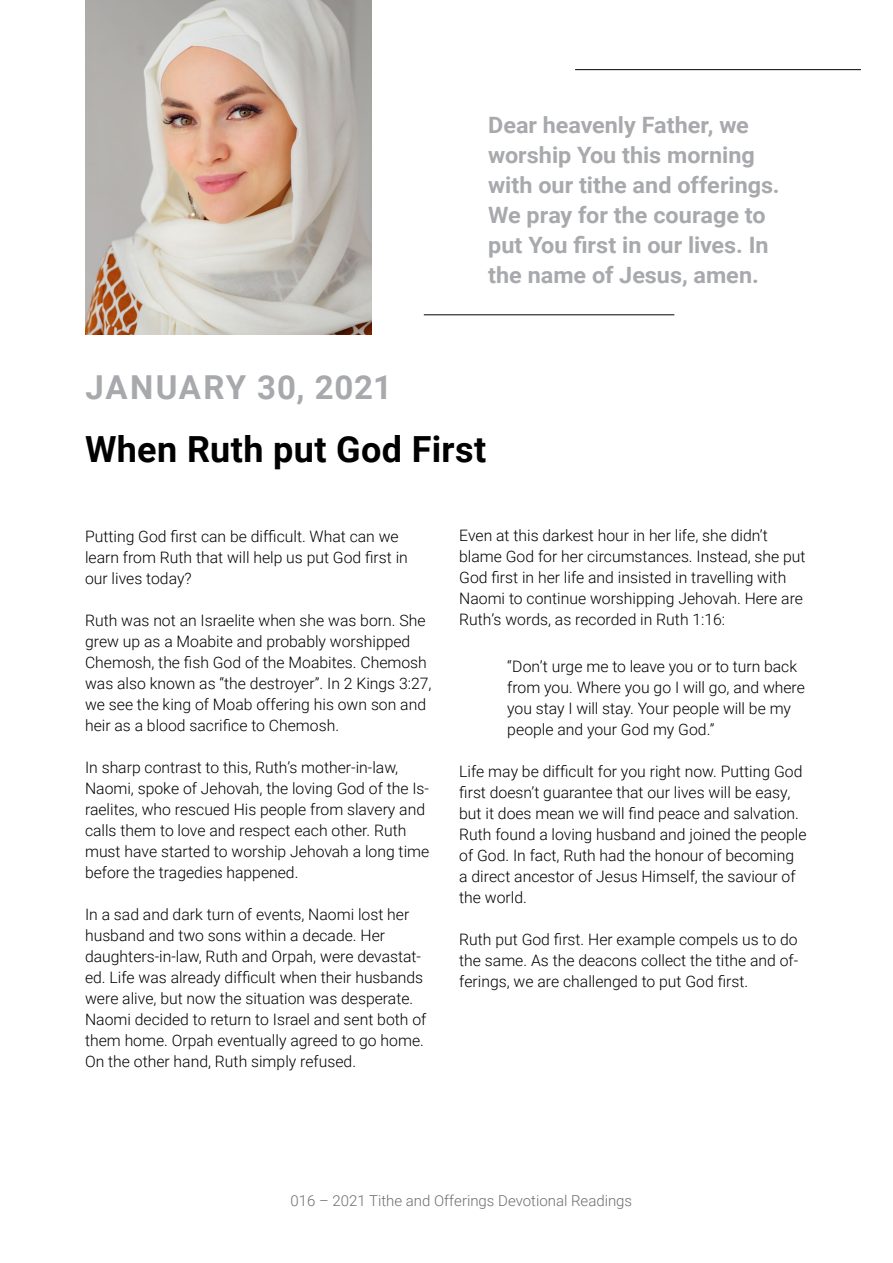
<style>
.page{position:relative;width:893px;height:1263px;background:#fff}
.page>*{position:absolute;margin:0;border:0;box-sizing:border-box;transform-origin:0 0}
.t1{font:700 36px "Roboto";letter-spacing:.01em;color:#000}
.t2{font:700 33px "Roboto";letter-spacing:.045em;color:#a7a9ac}
.t3{font:700 22.5px/30px "Roboto";color:#a7a9ac;scale:1.04 1}
.t4{font:300 15.75px/21px "Roboto";color:#000}
.t5{font:300 15px "Roboto";color:#6d6e71}
</style>
<div class="page">
<img style="left:86px;top:0;width:286px;height:335px">
<hr style="left:424px;top:315px;width:250px;height:1px;background:#000">
<hr style="left:575px;top:69px;width:286px;height:1px;background:#000">
<h3 class="t3" style="left:488px;top:109px;width:282px">Dear heavenly Father, we worship You this morning with our tithe and offerings.<br>We pray for the courage to put You first in our lives. In the name of Jesus, amen.</h3>
<h2 class="t2" style="left:86px;top:364px;width:308px">JANUARY 30, 2021</h2>
<h1 class="t1" style="left:85px;top:424px;width:403px">When Ruth put God First</h1>
<p class="t4" style="left:85px;top:525px;width:324px">Putting God first can be difficult. What can we learn from Ruth that will help us put God first in our lives today?</p>
<p class="t4" style="left:85px;top:609px;width:348px">Ruth was not an Israelite when she was born. She grew up as a Moabite and probably worshipped Chemosh, the fish God of the Moabites. Chemosh was also known as “the destroyer”. In 2 Kings 3:27, we see the king of Moab offering his own son and heir as a blood sacrifice to Chemosh.</p>
<p class="t4" style="left:85px;top:756px;width:346px">In sharp contrast to this, Ruth’s mother-in-law, Naomi, spoke of Jehovah, the loving God of the Is&shy;raelites, who rescued His people from slavery and calls them to love and respect each other. Ruth must have started to worship Jehovah a long time before the tragedies happened.</p>
<p class="t4" style="left:85px;top:903px;width:343px">In a sad and dark turn of events, Naomi lost her husband and two sons within a decade. Her daughters-in-law, Ruth and Orpah, were devastat&shy;ed. Life was already difficult when their husbands were alive, but now the situation was desperate.<br>Naomi decided to return to Israel and sent both of them home. Orpah eventually agreed to go home.<br>On the other hand, Ruth simply refused.</p>
<p class="t4" style="left:459px;top:525px;width:348px">Even at this darkest hour in her life, she didn’t blame God for her circumstances. Instead, she put God first in her life and insisted in travelling with Naomi to continue worshipping Jehovah. Here are Ruth’s words, as recorded in Ruth 1:16:</p>
<p class="t4" style="left:507px;top:655px;width:299px">“Don’t urge me to leave you or to turn back from you. Where you go I will go, and where you stay I will stay. Your people will be my people and your God my God.”</p>
<p class="t4" style="left:459px;top:760px;width:349px">Life may be difficult for you right now. Putting God first doesn’t guarantee that our lives will be easy, but it does mean we will find peace and salvation.<br>Ruth found a loving husband and joined the people of God. In fact, Ruth had the honour of becoming<br>a direct ancestor of Jesus Himself, the saviour of the world.</p>
<p class="t4" style="left:459px;top:928px;width:341px;text-align:justify">Ruth put God first. Her example compels us to do the same. As the deacons collect the tithe and of&shy;ferings, we are challenged to put God first.</p>
<p class="t5" style="left:290px;top:1190px;width:343px">016 – 2021 Tithe and Offerings Devotional Readings</p>
</div>
